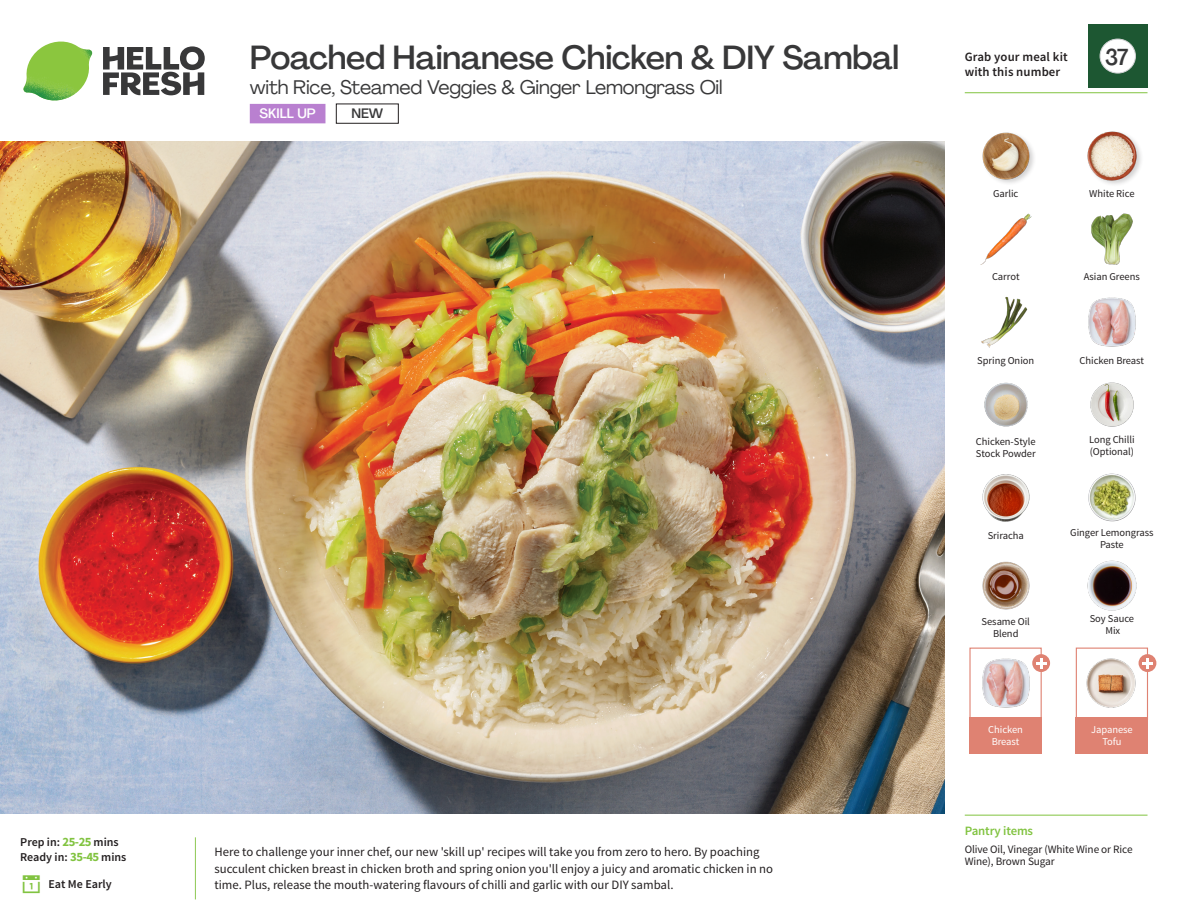
<style>
.page{position:relative;width:1188px;height:918px;background:#fff}
.page>*{position:absolute;margin:0;border:0;box-sizing:border-box;transform-origin:0 0}
._15_Titel_UK{font:500 33px "Agrandir";letter-spacing:-.01em;color:#383839}
._002_Label_Nr{font:500 22.8px "Agrandir";color:#383839;scale:.94 1}
._15_Titel_UK-2{font:19.5px "Agrandir";letter-spacing:-.01em;color:#383839}
.t1{font:500 13.5px "Agrandir";color:#fff}
.t2{font:500 13.5px "Agrandir";color:#383839}
.Step_6_Text_AU{font:12.75px/16.5px "Source Sans Pro";color:#231f20}
.t3{font:600 12.75px/15px "Source Sans Pro";letter-spacing:.01em;color:#231f20}
._04_Headers_Front{font:600 12.75px "Source Sans Pro";letter-spacing:-.01em;color:#81c340}
._04_Intro{font:600 12px "Source Sans Pro";color:#231f20}
._05_Pantry{font:11.25px/12px "Source Sans Pro";letter-spacing:-.01em;color:#231f20}
._18_FRONT_ingredients{font:10.5px/12px "Source Sans Pro";letter-spacing:-.005em;color:#231f20;text-align:center}
._18_FRONT_ingredients-2{font:10.5px/12px "Source Sans Pro";letter-spacing:-.005em;color:#fff;text-align:center}
.s1{font-weight:700;font-size:12.75px;color:#81c340}
</style>
<div class="page">
<svg style="left:103px;top:46px;width:102px;height:49px"></svg>
<img style="left:23px;top:42px;width:69px;height:59px">
<img style="left:0;top:142px;width:945px;height:672px">
<div style="left:1076px;top:648px;width:72px;height:72px;border:1px solid #df8272"></div>
<div style="left:1076px;top:717px;width:72px;height:37px;background:#df8272"></div>
<div style="left:969px;top:717px;width:73px;height:37px;background:#df8272"></div>
<img style="left:1086px;top:658px;width:50px;height:50px">
<div style="left:969px;top:648px;width:73px;height:72px;border:1px solid #df8272"></div>
<img style="left:982px;top:658px;width:48px;height:50px">
<svg style="left:1032px;top:654px;width:18px;height:18px"></svg>
<svg style="left:1036px;top:658px;width:10px;height:10px"></svg>
<div style="left:250px;top:104px;width:75px;height:19px;background:#b980d0"></div>
<div style="left:1139px;top:654px;width:17px;height:18px;background:#df8272;border-radius:50%"></div>
<svg style="left:1142px;top:658px;width:11px;height:10px"></svg>
<img style="left:1088px;top:297px;width:48px;height:50px">
<img style="left:1090px;top:382px;width:44px;height:45px">
<img style="left:984px;top:382px;width:44px;height:45px">
<img style="left:982px;top:474px;width:48px;height:48px">
<img style="left:1087px;top:560px;width:50px;height:51px">
<img style="left:982px;top:561px;width:48px;height:49px">
<img style="left:981px;top:296px;width:47px;height:52px">
<img style="left:980px;top:213px;width:52px;height:52px">
<img style="left:1091px;top:213px;width:42px;height:52px">
<img style="left:982px;top:132px;width:52px;height:51px">
<div style="left:1086px;top:130px;width:58px;height:57px;background:#231f20;opacity:.2"></div>
<img style="left:1086px;top:130px;width:54px;height:53px">
<img style="left:1088px;top:473px;width:48px;height:49px">
<div style="left:1088px;top:24px;width:60px;height:64px;background:#1d5732"></div>
<div style="left:1100px;top:39px;width:35px;height:34px;background:#fff;border-radius:50%"></div>
<div style="left:1100px;top:39px;width:36px;height:34px;border:1px solid #d1d2d4;border-radius:50%"></div>
<hr style="left:965px;top:815px;width:183px;height:1px;background:#81c340">
<hr style="left:965px;top:92px;width:183px;height:1px;background:#81c340">
<p class="_04_Intro" style="left:20px;top:835px;width:100px">Prep in: <span class="s1">25-25</span> mins</p>
<p class="_04_Intro" style="left:20px;top:850px;width:108px">Ready in: <span class="s1">35-45</span> mins</p>
<p class="_04_Intro" style="left:48px;top:876px;width:65px">Eat Me Early</p>
<p class="_15_Titel_UK" style="left:250px;top:37px;width:651px">Poached Hainanese Chicken &amp; DIY Sambal</p>
<p class="_15_Titel_UK-2" style="left:250px;top:75px;width:474px">with Rice, Steamed Veggies &amp; Ginger Lemongrass Oil</p>
<p class="t1" style="left:260px;top:105px;width:57px">SKILL UP</p>
<p class="t2" style="left:352px;top:105px;width:33px">NEW</p>
<p class="Step_6_Text_AU" style="left:214px;top:844px;width:560px">Here to challenge your inner chef, our new 'skill up' recipes will take you from zero to hero. By poaching succulent chicken breast in chicken broth and spring onion you'll enjoy a juicy and aromatic chicken in no time. Plus, release the mouth-watering flavours of chilli and garlic with our DIY sambal.</p>
<p class="t3" style="left:965px;top:50px;width:104px">Grab your meal kit with this number</p>
<p class="_002_Label_Nr" style="left:1105px;top:43px;width:26px">37</p>
<p class="_18_FRONT_ingredients" style="left:993px;top:188px;width:27px">Garlic</p>
<p class="_18_FRONT_ingredients" style="left:1089px;top:188px;width:47px">White Rice</p>
<p class="_18_FRONT_ingredients" style="left:992px;top:271px;width:29px">Carrot</p>
<p class="_18_FRONT_ingredients" style="left:1084px;top:271px;width:57px">Asian Greens</p>
<p class="_18_FRONT_ingredients" style="left:977px;top:354px;width:58px">Spring Onion</p>
<p class="_18_FRONT_ingredients" style="left:1080px;top:354px;width:66px">Chicken Breast</p>
<p class="_18_FRONT_ingredients" style="left:976px;top:436px;width:61px;text-align:left">Chicken-Style<br>Stock Powder</p>
<p class="_18_FRONT_ingredients" style="left:1089px;top:434px;width:47px;text-align:left">Long Chilli (Optional)</p>
<p class="_18_FRONT_ingredients" style="left:988px;top:530px;width:38px">Sriracha</p>
<p class="_18_FRONT_ingredients" style="left:1070px;top:527px;width:85px">Ginger Lemongrass<br>Paste</p>
<p class="_18_FRONT_ingredients" style="left:982px;top:616px;width:50px">Sesame Oil<br>Blend</p>
<p class="_18_FRONT_ingredients" style="left:1090px;top:613px;width:46px">Soy Sauce<br>Mix</p>
<p class="_18_FRONT_ingredients-2" style="left:988px;top:724px;width:36px">Chicken<br>Breast</p>
<p class="_18_FRONT_ingredients-2" style="left:1091px;top:724px;width:43px">Japanese<br>Tofu</p>
<p class="_04_Headers_Front" style="left:965px;top:822px;width:70px">Pantry items</p>
<p class="_05_Pantry" style="left:965px;top:844px;width:169px">Olive Oil, Vinegar (White Wine or Rice<br>Wine), Brown Sugar</p>
</div>
